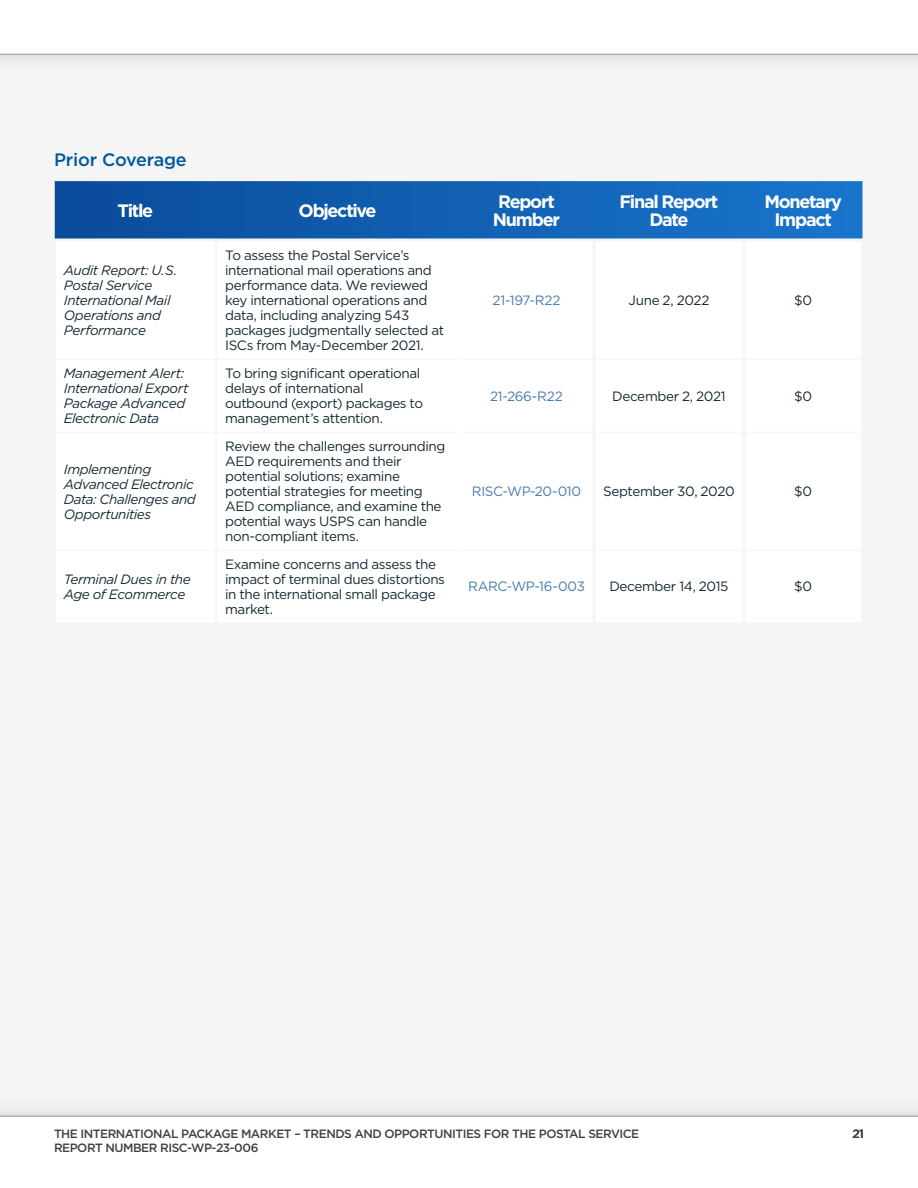
<style>
.page{position:relative;width:918px;height:1188px;background:#fff}
.page>*{position:absolute;margin:0;border:0;box-sizing:border-box;transform-origin:0 0}
.t1{font:700 18px/18px "Gotham";letter-spacing:-.07em;color:#fff;text-align:center}
.t2{font:500 18px "Gotham";letter-spacing:-.01em;color:#005a9c}
.t3{font:13.5px/15px "Gotham";letter-spacing:-.03em;color:#172832}
.t4{font:italic 13.5px/15px "Gotham";letter-spacing:-.03em;color:#172832}
.t5{font:13.5px "Gotham";letter-spacing:-.02em;color:#477ab2}
.t6{font:500 12px "Gotham";letter-spacing:-.04em;color:#414042}
</style>
<div class="page">
<div style="left:0;top:22px;width:918px;height:1121px;background:#f5f5f5"></div>
<div style="left:0;top:0;width:918px;height:75px;background:#eee"></div>
<div style="left:0;top:0;width:918px;height:54px;background:#fff"></div>
<svg style="left:0;top:1110px;width:918px;height:6px;fill:#e6e6e6"></svg>
<svg style="left:0;top:1116px;width:918px;height:1px"></svg>
<svg style="left:55px;top:181px;width:807px;height:57px;background:#1160b2"></svg>
<hr style="left:458px;top:241px;width:2px;height:118px;background:#fff">
<hr style="left:458px;top:359px;width:2px;height:73px;background:#fff">
<hr style="left:458px;top:432px;width:2px;height:118px;background:#fff">
<hr style="left:458px;top:550px;width:2px;height:73px;background:#fff">
<svg style="left:54px;top:238px;width:162px;height:1px"></svg>
<svg style="left:216px;top:238px;width:243px;height:2px"></svg>
<svg style="left:459px;top:238px;width:135px;height:1px"></svg>
<svg style="left:594px;top:238px;width:150px;height:1px"></svg>
<svg style="left:744px;top:238px;width:119px;height:1px"></svg>
<h1 class="t2" style="left:54px;top:150px;width:134px">Prior Coverage</h1>
<h1 class="t1" style="left:118px;top:201px;width:37px">Title</h1>
<h1 class="t1" style="left:299px;top:201px;width:80px">Objective</h1>
<h1 class="t1" style="left:493px;top:192px;width:69px;text-align:left">Report<br>Number</h1>
<h1 class="t1" style="left:620px;top:192px;width:100px">Final Report<br>Date</h1>
<h1 class="t1" style="left:764px;top:192px;width:79px">Monetary<br>Impact</h1>
<p class="t4" style="left:64px;top:263px;width:115px">Audit Report: U.S.<br>Postal Service<br>International Mail<br>Operations and<br>Performance</p>
<p class="t3" style="left:225px;top:248px;width:220px">To assess the Postal Service’s international mail operations and performance data. We reviewed key international operations and data, including analyzing 543 packages judgmentally selected at<br>ISCs from May-December 2021.</p>
<p class="t5" style="left:493px;top:293px;width:69px">21-197-R22</p>
<p class="t3" style="left:629px;top:293px;width:82px">June 2, 2022</p>
<p class="t3" style="left:794px;top:293px;width:19px">$0</p>
<p class="t4" style="left:64px;top:366px;width:126px">Management Alert:<br>International Export<br>Package Advanced<br>Electronic Data</p>
<p class="t3" style="left:225px;top:366px;width:199px">To bring significant operational delays of international outbound (export) packages to management’s attention.</p>
<p class="t4" style="left:64px;top:461px;width:134px">Implementing<br>Advanced Electronic<br>Data: Challenges and<br>Opportunities</p>
<p class="t4" style="left:64px;top:572px;width:129px">Terminal Dues in the<br>Age of Ecommerce</p>
<p class="t3" style="left:225px;top:439px;width:222px">Review the challenges surrounding<br>AED requirements and their potential solutions; examine potential strategies for meeting<br>AED compliance, and examine the potential ways USPS can handle non-compliant items.</p>
<p class="t3" style="left:225px;top:556px;width:221px">Examine concerns and assess the impact of terminal dues distortions in the international small package market.</p>
<p class="t5" style="left:490px;top:388px;width:74px">21-266-R22</p>
<p class="t3" style="left:612px;top:388px;width:115px">December 2, 2021</p>
<p class="t3" style="left:794px;top:388px;width:19px">$0</p>
<p class="t5" style="left:472px;top:484px;width:111px">RISC-WP-20-010</p>
<p class="t3" style="left:603px;top:484px;width:133px">September 30, 2020</p>
<p class="t3" style="left:794px;top:484px;width:19px">$0</p>
<p class="t5" style="left:468px;top:579px;width:118px">RARC-WP-16-003</p>
<p class="t3" style="left:609px;top:579px;width:121px">December 14, 2015</p>
<p class="t3" style="left:794px;top:579px;width:19px">$0</p>
<p class="t6" style="left:54px;top:1127px;width:587px">THE INTERNATIONAL PACKAGE MARKET – TRENDS AND OPPORTUNITIES FOR THE POSTAL SERVICE</p>
<p class="t6" style="left:852px;top:1127px;width:13px">21</p>
<p class="t6" style="left:54px;top:1141px;width:206px">REPORT NUMBER RISC-WP-23-006</p>
</div>
